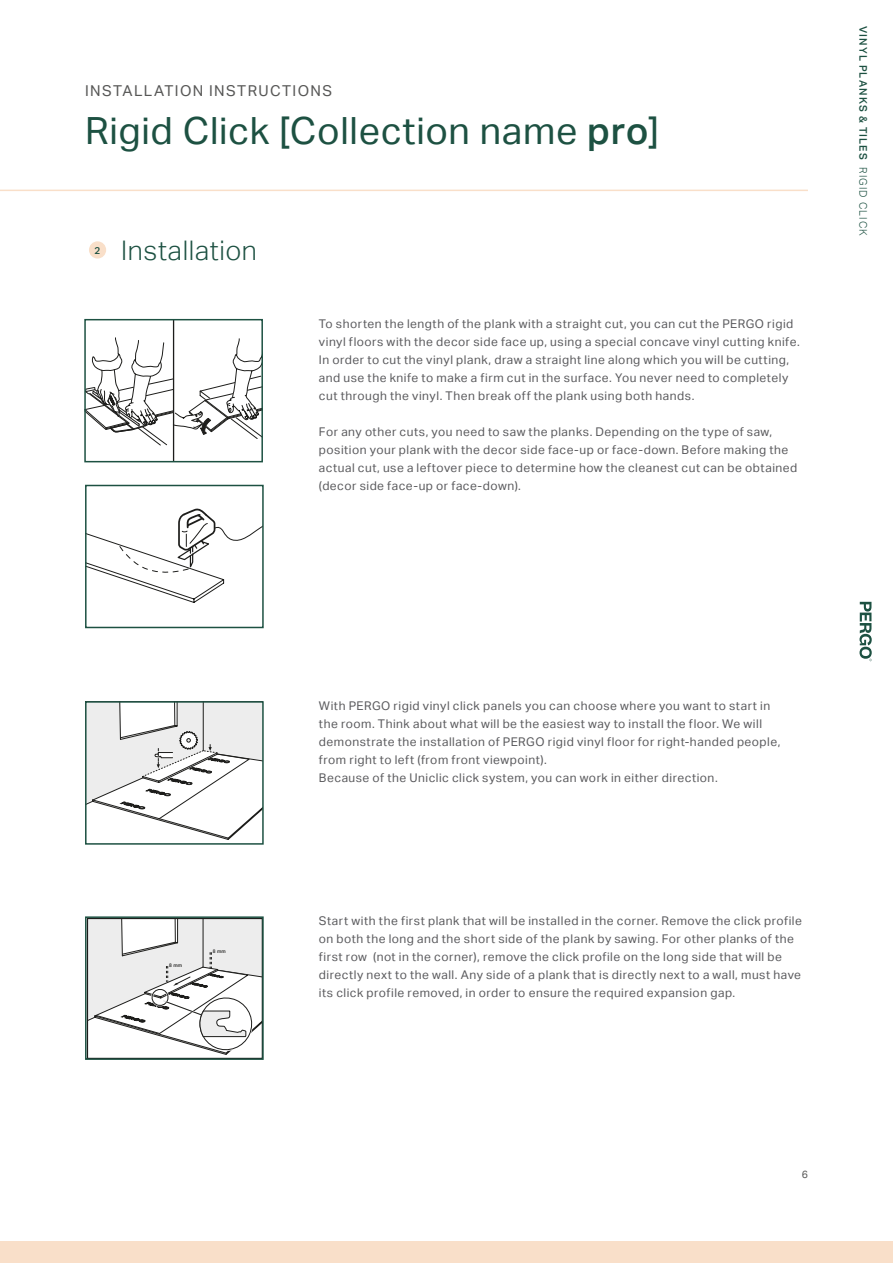
<style>
.page{position:relative;width:893px;height:1263px;background:#fff}
.page>*{position:absolute;margin:0;border:0;box-sizing:border-box;transform-origin:0 0}
.t1{font:37.5px "Aktiv Grotesk";letter-spacing:.02em;color:#1d5142}
.Titel{font:300 27px "Aktiv Grotesk";letter-spacing:.025em;color:#1d5142}
.t2{font:15px "Aktiv Grotesk";letter-spacing:.095em;color:#575756}
.brood{font:12px/18px "Aktiv Grotesk";letter-spacing:.04em;color:#5a5a5d}
.t3{font:500 10.5px "Aktiv Grotesk";letter-spacing:.11em;color:#1d5142}
.t4{font:10.5px "Aktiv Grotesk";color:#575756}
.Tussentitel{font:500 9.9px "Aktiv Grotesk";color:#1d5142}
.t5{font:500 4.95px "Helvetica Neue LTW1 G";color:#1d1d1b}
.s1{font-weight:500}
.s2{font-weight:300}
</style>
<div class="page">
<svg style="left:859px;top:602px;width:13px;height:59px"></svg>
<hr style="left:0;top:190px;width:808px;height:1px;background:#f9dfc9">
<div style="left:0;top:1242px;width:893px;height:21px;background:#f9dfc9"></div>
<svg style="left:88px;top:919px;width:173px;height:136px"></svg>
<div style="left:85px;top:916px;width:179px;height:144px;border:2px solid #1d5142"></div>
<svg style="left:87px;top:322px;width:173px;height:137px"></svg>
<div style="left:84px;top:319px;width:179px;height:143px;border:2px solid #1d5142"></div>
<svg style="left:88px;top:508px;width:173px;height:95px"></svg>
<div style="left:85px;top:485px;width:179px;height:143px;border:2px solid #1d5142"></div>
<svg style="left:88px;top:704px;width:173px;height:136px"></svg>
<div style="left:85px;top:701px;width:179px;height:144px;border:2px solid #1d5142"></div>
<div style="left:89px;top:241px;width:17px;height:18px;background:#f9dfc9;border-radius:50%"></div>
<p class="t2" style="left:85px;top:82px;width:249px">INSTALLATION INSTRUCTIONS</p>
<h1 class="t1" style="left:85px;top:109px;width:575px">Rigid Click [Collection name <span class="s1">pro</span>]</h1>
<p class="Tussentitel" style="left:95px;top:244px;width:7px">2</p>
<p class="Titel" style="left:121px;top:234px;width:137px">Installation</p>
<p class="brood" style="left:319px;top:314px;width:482px">To shorten the length of the plank with a straight cut, you can cut the PERGO rigid vinyl floors with the decor side face up, using a special concave vinyl cutting knife.<br>In order to cut the vinyl plank, draw a straight line along which you will be cutting, and use the knife to make a firm cut in the surface. You never need to completely cut through the vinyl. Then break off the plank using both hands.</p>
<p class="brood" style="left:319px;top:422px;width:480px">For any other cuts, you need to saw the planks. Depending on the type of saw, position your plank with the decor side face-up or face-down. Before making the actual cut, use a leftover piece to determine how the cleanest cut can be obtained (decor side face-up or face-down).</p>
<p class="t3" style="left:869px;top:26px;width:211px;rotate:90deg">VINYL PLANKS &amp; TILES <span class="s2">RIGID CLICK</span></p>
<p class="t5" style="left:169px;top:962px;width:14px">8 mm</p>
<p class="t5" style="left:213px;top:948px;width:14px">8 mm</p>
<p class="brood" style="left:319px;top:697px;width:463px">With PERGO rigid vinyl click panels you can choose where you want to start in the room. Think about what will be the easiest way to install the floor. We will demonstrate the installation of PERGO rigid vinyl floor for right-handed people, from right to left (from front viewpoint).</p>
<p class="brood" style="left:319px;top:769px;width:400px">Because of the Uniclic click system, you can work in either direction.</p>
<p class="brood" style="left:319px;top:912px;width:485px">Start with the first plank that will be installed in the corner. Remove the click profile on both the long and the short side of the plank by sawing. For other planks of the first row (not in the corner), remove the click profile on the long side that will be directly next to the wall. Any side of a plank that is directly next to a wall, must have its click profile removed, in order to ensure the required expansion gap.</p>
<p class="t4" style="left:802px;top:1168px;width:8px">6</p>
</div>
